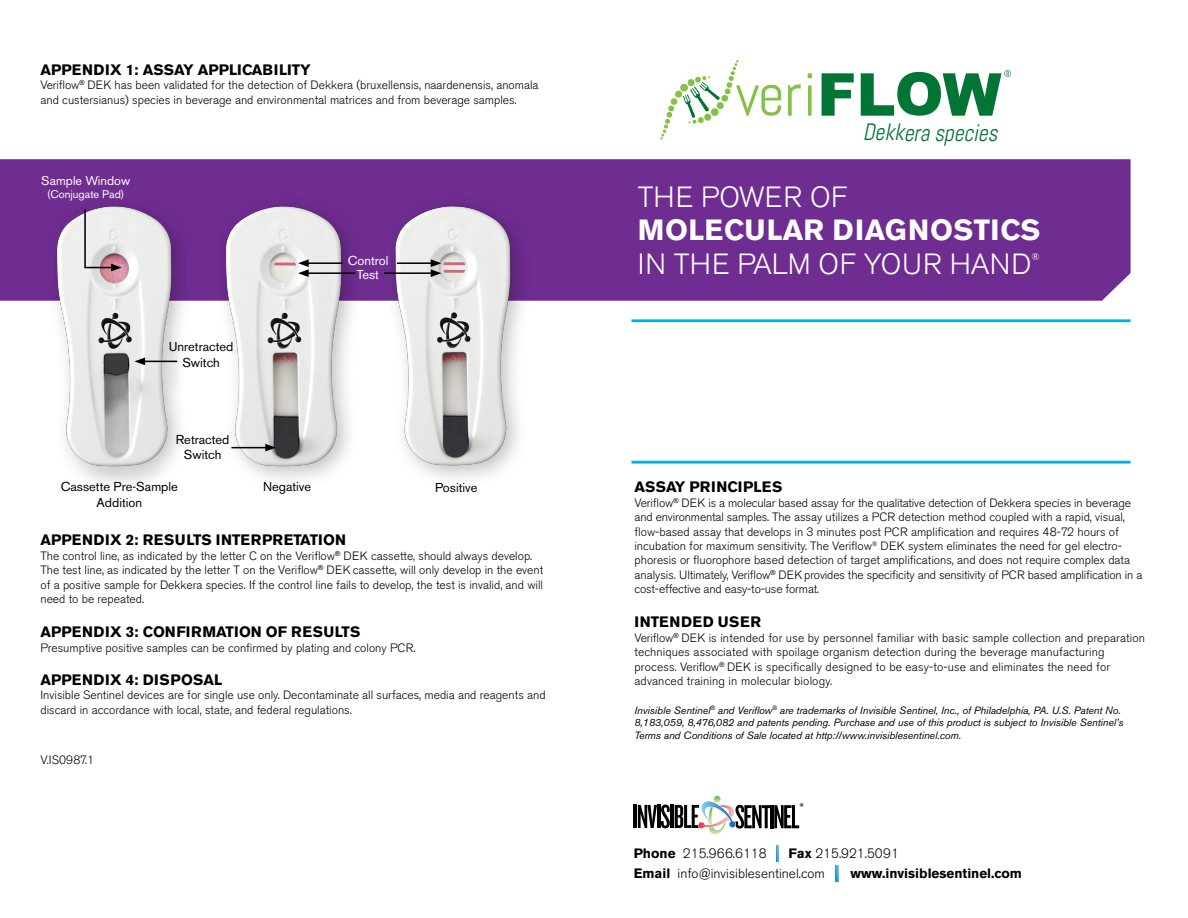
<style>
.page{position:relative;width:1188px;height:918px;background:#fff}
.page>*{position:absolute;margin:0;border:0;box-sizing:border-box;transform-origin:0 0}
.t1{font:300 28.95px "Akzidenz Grotesk BE";color:#fff}
.t2{font:700 28.95px "Akzidenz Grotesk BE";letter-spacing:.01em;color:#fff}
.t3{font:italic 23.7px "Abel";color:#007534;scale:.92 1}
.t4{font:700 15px "Akzidenz Grotesk BE";color:#000}
.t5{font:700 15px "Akzidenz Grotesk BE";letter-spacing:.02em;color:#000}
.t6{font:700 15px "Akzidenz Grotesk BE";letter-spacing:.04em;color:#000}
.t7{font:300 13.5px/19.5px "Akzidenz Grotesk BE";color:#000}
.t8{font:700 13.5px "Akzidenz Grotesk BE";color:#000}
.t9{font:12.9px/15.5px "Akzidenz Grotesk BE";color:#000;text-align:center}
.t10{font:12.9px "Akzidenz Grotesk BE";color:#fff}
.t11{font:12.6px "Akzidenz Grotesk BE";color:#fff}
.t12{font:300 12px/14.4px "Akzidenz Grotesk BE";color:#000}
.t13{font:10.95px "Akzidenz Grotesk BE";color:#fff}
.t14{font:italic 10.5px/12.6px "Akzidenz Grotesk BE";letter-spacing:-.005em;color:#000}
.t15{font:300 9.75px "Akzidenz Grotesk BE";color:#fff}
.t16{font:5.55px "Akzidenz Grotesk BE Super";color:#000}
.s1{font-weight:700}
</style>
<div class="page">
<div style="left:0;top:159px;width:1131px;height:142px;background:#6f2c91"></div>
<hr style="left:631px;top:461px;width:500px;height:3px;background:#00aeef">
<hr style="left:631px;top:319px;width:500px;height:3px;background:#00aeef">
<hr style="left:634px;top:805px;width:3px;height:23px;background:#000">
<svg style="left:638px;top:796px;width:161px;height:38px"></svg>
<svg style="left:776px;top:845px;width:3px;height:17px"></svg>
<svg style="left:836px;top:865px;width:2px;height:17px"></svg>
<img style="left:218px;top:182px;width:157px;height:298px">
<img style="left:391px;top:181px;width:153px;height:298px">
<hr style="left:397px;top:262px;width:36px;height:2px;background:#000">
<hr style="left:306px;top:262px;width:37px;height:2px;background:#000">
<hr style="left:231px;top:447px;width:37px;height:1px;background:#000">
<svg style="left:265px;top:444px;width:11px;height:8px"></svg>
<hr style="left:384px;top:272px;width:49px;height:2px;background:#000">
<svg style="left:431px;top:259px;width:10px;height:18px"></svg>
<hr style="left:306px;top:272px;width:49px;height:2px;background:#000">
<svg style="left:298px;top:259px;width:11px;height:18px"></svg>
<img style="left:23px;top:182px;width:183px;height:301px">
<svg style="left:84px;top:208px;width:38px;height:63px;background:#d1c8ca"></svg>
<hr style="left:143px;top:361px;width:34px;height:1px;background:#000">
<svg style="left:134px;top:358px;width:11px;height:7px"></svg>
<svg style="left:822px;top:73px;width:32px;height:43px"></svg>
<svg style="left:788px;top:84px;width:13px;height:32px"></svg>
<svg style="left:808px;top:73px;width:4px;height:5px"></svg>
<svg style="left:808px;top:85px;width:4px;height:31px"></svg>
<svg style="left:660px;top:60px;width:121px;height:80px"></svg>
<svg style="left:861px;top:70px;width:150px;height:46px"></svg>
<p class="t4" style="left:40px;top:61px;width:272px">APPENDIX 1: ASSAY APPLICABILITY</p>
<p class="t12" style="left:40px;top:78px;width:500px">Veriflow<sup>®</sup> DEK has been validated for the detection of Dekkera (bruxellensis, naardenensis, anomala and custersianus) species in beverage and environmental matrices and from beverage samples.</p>
<p class="t11" style="left:41px;top:173px;width:90px">Sample Window</p>
<p class="t13" style="left:47px;top:188px;width:79px">(Conjugate Pad)</p>
<p class="t9" style="left:169px;top:339px;width:66px">Unretracted<br>Switch</p>
<p class="t9" style="left:176px;top:431px;width:55px">Retracted<br>Switch</p>
<p class="t9" style="left:61px;top:479px;width:118px">Cassette Pre-Sample<br>Addition</p>
<p class="t10" style="left:348px;top:253px;width:42px">Control</p>
<p class="t10" style="left:357px;top:267px;width:24px">Test</p>
<p class="t9" style="left:263px;top:479px;width:50px">Negative</p>
<p class="t9" style="left:435px;top:480px;width:44px">Positive</p>
<p class="t4" style="left:40px;top:532px;width:307px">APPENDIX 2: RESULTS INTERPRETATION</p>
<p class="t12" style="left:40px;top:549px;width:504px">The control line, as indicated by the letter C on the Veriflow<sup>®</sup> DEK cassette, should always develop.<br>The test line, as indicated by the letter T on the Veriflow<sup>®</sup> DEK cassette, will only develop in the event of a positive sample for Dekkera species. If the control line fails to develop, the test is invalid, and will need to be repeated.</p>
<p class="t4" style="left:40px;top:623px;width:321px">APPENDIX 3: CONFIRMATION OF RESULTS</p>
<p class="t12" style="left:40px;top:641px;width:377px">Presumptive positive samples can be confirmed by plating and colony PCR.</p>
<p class="t5" style="left:40px;top:671px;width:183px">APPENDIX 4: DISPOSAL</p>
<p class="t12" style="left:40px;top:688px;width:507px">Invisible Sentinel devices are for single use only. Decontaminate all surfaces, media and reagents and discard in accordance with local, state, and federal regulations.</p>
<p class="t12" style="left:40px;top:753px;width:55px">V.IS0987.1</p>
<h2 class="t3" style="left:863px;top:118px;width:154px">Dekkeraspecies</h2>
<h1 class="t1" style="left:638px;top:180px;width:211px">THE POWER OF</h1>
<h1 class="t2" style="left:638px;top:214px;width:404px">MOLECULAR DIAGNOSTICS</h1>
<h1 class="t1" style="left:638px;top:248px;width:395px">IN THE PALM OF YOUR HAND</h1>
<p class="t15" style="left:1031px;top:251px;width:10px">®</p>
<p class="t4" style="left:634px;top:478px;width:149px">ASSAY PRINCIPLES</p>
<p class="t12" style="left:634px;top:496px;width:509px">Veriflow<sup>®</sup> DEK is a molecular based assay for the qualitative detection of Dekkera species in beverage and environmental samples. The assay utilizes a PCR detection method coupled with a rapid, visual, flow-based assay that develops in 3 minutes post PCR amplification and requires 48-72 hours of incubation for maximum sensitivity. The Veriflow<sup>®</sup> DEK system eliminates the need for gel electro&shy;phoresis or fluorophore based detection of target amplifications, and does not require complex data analysis. Ultimately, Veriflow<sup>®</sup> DEK provides the specificity and sensitivity of PCR based amplification in a cost-effective and easy-to-use format.</p>
<p class="t6" style="left:634px;top:613px;width:128px">INTENDED USER</p>
<p class="t12" style="left:634px;top:631px;width:512px">Veriflow<sup>®</sup> DEK is intended for use by personnel familiar with basic sample collection and preparation techniques associated with spoilage organism detection during the beverage manufacturing process. Veriflow<sup>®</sup> DEK is specifically designed to be easy-to-use and eliminates the need for advanced training in molecular biology.</p>
<p class="t14" style="left:634px;top:704px;width:491px">Invisible Sentinel<sup>®</sup> and Veriflow<sup>®</sup> are trademarks of Invisible Sentinel, Inc., of Philadelphia, PA. U.S. Patent No.<br>8,183,059, 8,476,082 and patents pending. Purchase and use of this product is subject to Invisible Sentinel’s<br>Terms and Conditions of Sale located at http://www.invisiblesentinel.com.</p>
<p class="t16" style="left:800px;top:802px;width:6px">®</p>
<p class="t7" style="left:634px;top:844px;width:135px"><span class="s1">Phone</span> 215.966.6118</p>
<p class="t7" style="left:634px;top:844px;width:267px;text-indent:155px"><span class="s1">Fax</span> 215.921.5091<br><span class="s1">Email</span> info@invisiblesentinel.com</p>
<p class="t8" style="left:851px;top:865px;width:173px">www.invisiblesentinel.com</p>
</div>
